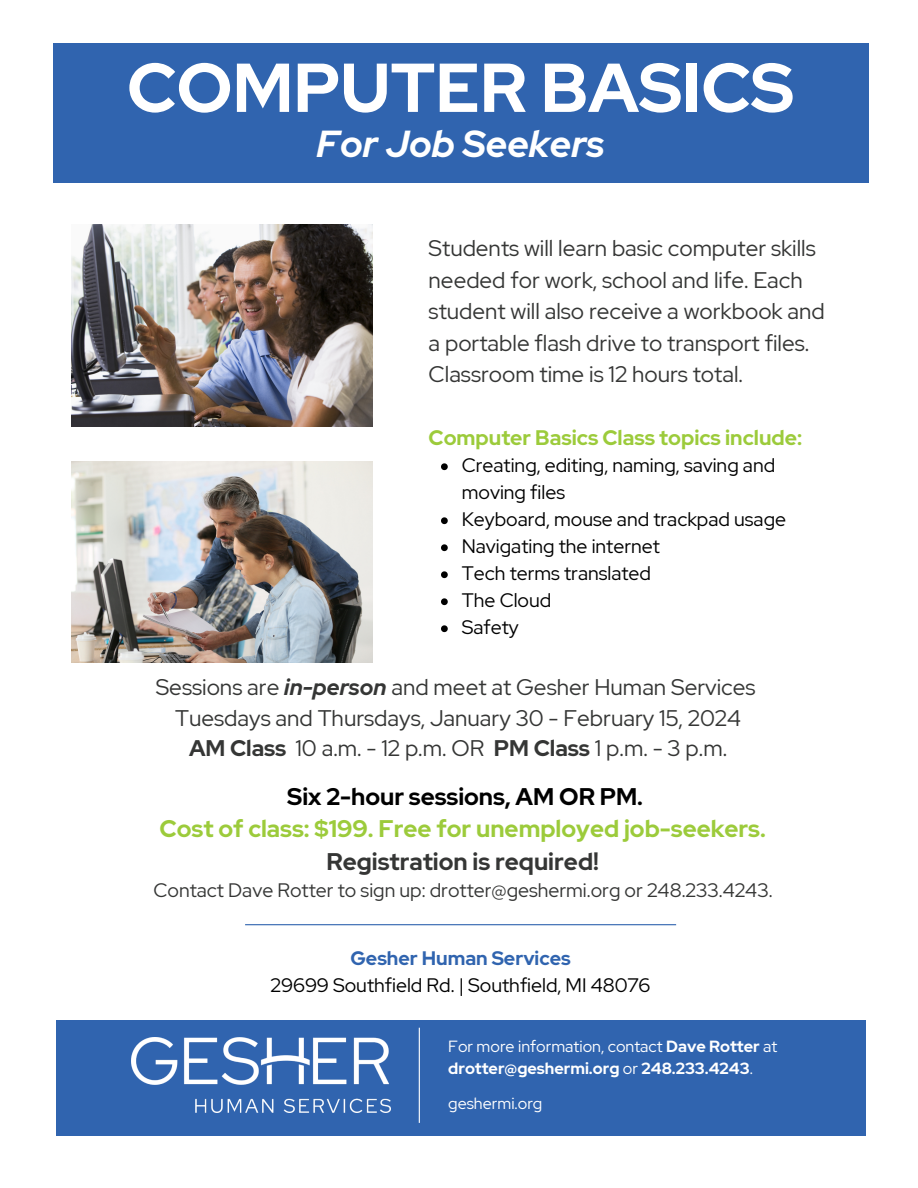
<style>
.page{position:relative;width:918px;height:1188px;background:#fff}
.page>*{position:absolute;margin:0;border:0;box-sizing:border-box;transform-origin:0 0}
.t1{font:700 69px "Red Hat Display";color:#fff}
.t2{font:italic 700 37.5px "Red Hat Display";color:#fff}
.t3{font:700 24px "Red Hat Display";color:#9ccb3b}
.t4{font:700 24px "Red Hat Display";color:#000}
.t5{font:700 24px "Red Hat Display";color:#353635}
.t6{font:22.5px/31.5px "Red Hat Display";color:#353635}
.t7{font:700 21px "Red Hat Display";color:#9ccb3b}
.t8{font:19.5px/27px "Red Hat Display";color:#000}
.t9{font:19.5px "Red Hat Display";color:#353635}
.t10{font:700 19.5px "Red Hat Display";color:#3064af}
.t11{font:700 16.2px/21.9px "Red Hat Display";color:#fff}
.t12{font:16.2px "Red Hat Display";color:#fff}
.s1{font-weight:700;font-style:italic}
.s2{font-weight:700}
.s3{font-weight:400}
</style>
<div class="page">
<hr style="left:245px;top:924px;width:431px;height:1px;background:#3064af">
<div style="left:56px;top:1020px;width:809px;height:115px;background:#3064af"></div>
<img style="left:131px;top:1037px;width:260px;height:76px">
<hr style="left:419px;top:1028px;width:1px;height:95px;background:#fff">
<img style="left:71px;top:225px;width:302px;height:201px">
<img style="left:71px;top:461px;width:302px;height:202px">
<svg style="left:441px;top:463px;width:7px;height:7px"></svg>
<svg style="left:441px;top:517px;width:7px;height:7px"></svg>
<svg style="left:441px;top:544px;width:7px;height:7px"></svg>
<svg style="left:441px;top:571px;width:7px;height:7px"></svg>
<svg style="left:441px;top:598px;width:7px;height:7px"></svg>
<svg style="left:441px;top:625px;width:7px;height:7px"></svg>
<div style="left:53px;top:43px;width:815px;height:140px;background:#3064af"></div>
<p class="t1" style="left:127px;top:42px;width:669px">COMPUTER BASICS</p>
<p class="t2" style="left:317px;top:119px;width:289px">For Job Seekers</p>
<p class="t6" style="left:429px;top:232px;width:398px">Students will learn basic computer skills needed for work, school and life. Each student will also receive a workbook and</p>
<p class="t6" style="left:429px;top:327px;width:382px">a portable flash drive to transport files.<br>Classroom time is 12 hours total.</p>
<p class="t7" style="left:429px;top:424px;width:375px">Computer Basics Class topics include:</p>
<p class="t8" style="left:462px;top:452px;width:315px">Creating, editing, naming, saving and moving files</p>
<p class="t8" style="left:462px;top:506px;width:326px">Keyboard, mouse and trackpad usage</p>
<p class="t8" style="left:462px;top:533px;width:200px">Navigating the internet</p>
<p class="t8" style="left:462px;top:560px;width:191px">Tech terms translated</p>
<p class="t8" style="left:462px;top:587px;width:91px">The Cloud</p>
<p class="t8" style="left:462px;top:614px;width:59px">Safety</p>
<p class="t6" style="left:156px;top:671px;width:601px">Sessions are <span class="s1">in-person</span> and meet at Gesher Human Services</p>
<p class="t6" style="left:175px;top:702px;width:567px">Tuesdays and Thursdays, January 30 - February 15, 2024</p>
<p class="t6" style="left:189px;top:733px;width:540px"><span class="s2">AM Class</span> 10 a.m. - 12 p.m. OR <span class="s2">PM Class</span> 1 p.m. - 3 p.m.</p>
<p class="t4" style="left:287px;top:780px;width:357px">Six 2-hour sessions, AM OR PM.</p>
<p class="t3" style="left:160px;top:813px;width:608px">Cost of class: $199. Free for unemployed job-seekers.</p>
<p class="t5" style="left:326px;top:845px;width:274px">Registration is required!</p>
<p class="t9" style="left:154px;top:877px;width:621px">Contact Dave Rotter to sign up: drotter@geshermi.org or 248.233.4243.</p>
<p class="t10" style="left:350px;top:945px;width:222px">Gesher Human Services</p>
<p class="t8" style="left:271px;top:972px;width:381px">29699 Southfield Rd. | Southfield, MI 48076</p>
<p class="t11" style="left:448px;top:1035px;width:331px"><span class="s3">For more information, contact</span> Dave Rotter <span class="s3">at </span>drotter@geshermi.org <span class="s3">or</span> 248.233.4243<span class="s3">.</span></p>
<p class="t12" style="left:448px;top:1093px;width:96px">geshermi.org</p>
</div>
